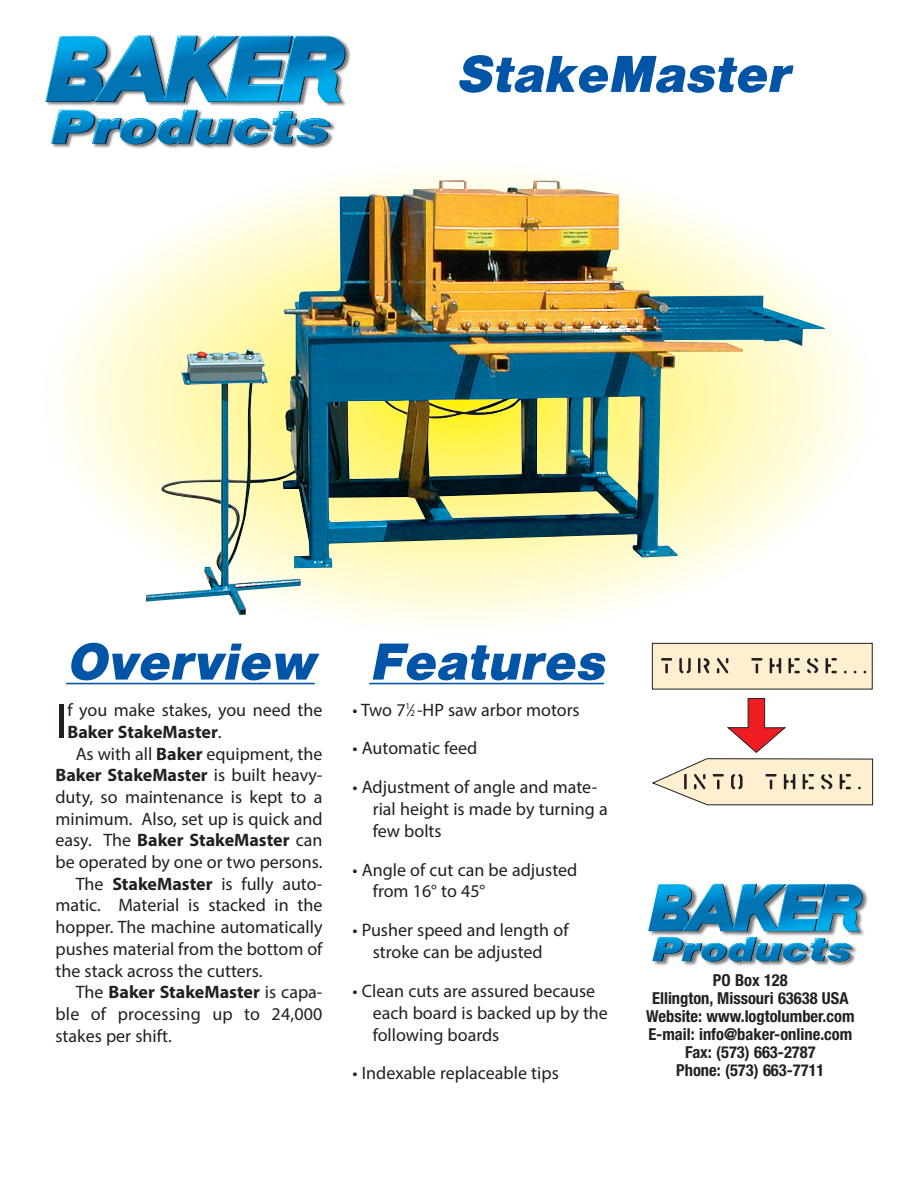
<style>
.page{position:relative;width:918px;height:1188px;background:#fff}
.page>*{position:absolute;margin:0;border:0;box-sizing:border-box;transform-origin:0 0}
.t1{font:italic 900 54px "Helv";color:#0154a6}
.t2{font:50.25px "Myriad Pro";color:#231f20}
.t3{font:18px/21.8px "Myriad Pro";color:#231f20}
.t4{font:700 condensed 16.5px "Helvetica Neue LT Std";color:#231f20}
.s1{font-weight:700}
.s2{font-size:9px}
</style>
<div class="page">
<svg style="left:61px;top:171px;width:796px;height:454px"></svg>
<div style="left:46px;top:35px;width:305px;height:114px;background:#231f20;opacity:.57"></div>
<img style="left:45px;top:35px;width:301px;height:68px">
<img style="left:146px;top:180px;width:680px;height:435px">
<hr style="left:369px;top:683px;width:235px;height:1px;background:#0154a6">
<hr style="left:66px;top:683px;width:249px;height:1px;background:#0154a6">
<div style="left:649px;top:883px;width:220px;height:84px;background:#231f20;opacity:.6"></div>
<img style="left:648px;top:884px;width:215px;height:48px">
<div style="left:652px;top:643px;width:221px;height:46px;background:#feefd0;border:1px solid #231f20"></div>
<svg style="left:652px;top:698px;width:221px;height:108px"></svg>
<svg style="left:661px;top:658px;width:205px;height:16px"></svg>
<p class="t1" style="left:456px;top:41px;width:335px">StakeMaster</p>
<p class="t1" style="left:66px;top:629px;width:250px">Overview</p>
<p class="t1" style="left:369px;top:629px;width:236px">Features</p>
<p class="t2" style="left:56px;top:690px;width:13px">I</p>
<p class="t3" style="left:67px;top:699px;width:257px">f you make stakes, you need the<br><span class="s1">Baker StakeMaster</span>.</p>
<p class="t3" style="left:56px;top:742px;width:269px;text-align:justify;text-indent:20px">As with all <span class="s1">Baker</span> equipment, the <span class="s1">Baker StakeMaster</span> is built heavy&shy;duty, so maintenance is kept to a minimum. Also, set up is quick and easy. The <span class="s1">Baker StakeMaster</span> can be operated by one or two persons.</p>
<p class="t3" style="left:56px;top:873px;width:269px;text-align:justify;text-indent:20px">The <span class="s1">StakeMaster</span> is fully auto&shy;matic. Material is stacked in the hopper. The machine automatically pushes material from the bottom of the stack across the cutters.</p>
<p class="t3" style="left:56px;top:981px;width:269px;text-align:justify;text-indent:20px">The <span class="s1">Baker StakeMaster</span> is capa&shy;ble of processing up to 24,000 stakes per shift.</p>
<p class="t3" style="left:352px;top:698px;width:229px">• Two 7<sup>1</sup>⁄<span class="s2">2</span> -HP saw arbor motors</p>
<p class="t3" style="left:352px;top:737px;width:126px">• Automatic feed</p>
<p class="t3" style="left:373px;top:776px;width:236px;text-indent:-20px">• Adjustment of angle and mate&shy;rial height is made by turning a few bolts</p>
<p class="t3" style="left:373px;top:859px;width:206px;text-indent:-20px">• Angle of cut can be adjusted from 16° to 45°</p>
<p class="t3" style="left:352px;top:919px;width:218px;text-align:center">• Pusher speed and length of stroke can be adjusted</p>
<p class="t3" style="left:373px;top:980px;width:237px;text-indent:-20px">• Clean cuts are assured because each board is backed up by the following boards</p>
<p class="t3" style="left:352px;top:1062px;width:208px">• Indexable replaceable tips</p>
<p class="t4" style="left:713px;top:970px;width:76px">PO Box 128</p>
<p class="t4" style="left:652px;top:988px;width:198px">Ellington, Missouri 63638 USA</p>
<p class="t4" style="left:646px;top:1006px;width:210px">Website: www.logtolumber.com</p>
<p class="t4" style="left:648px;top:1024px;width:206px">E-mail: info@baker-online.com</p>
<p class="t4" style="left:685px;top:1042px;width:132px">Fax: (573) 663-2787</p>
<p class="t4" style="left:676px;top:1060px;width:150px">Phone: (573) 663-7711</p>
</div>
